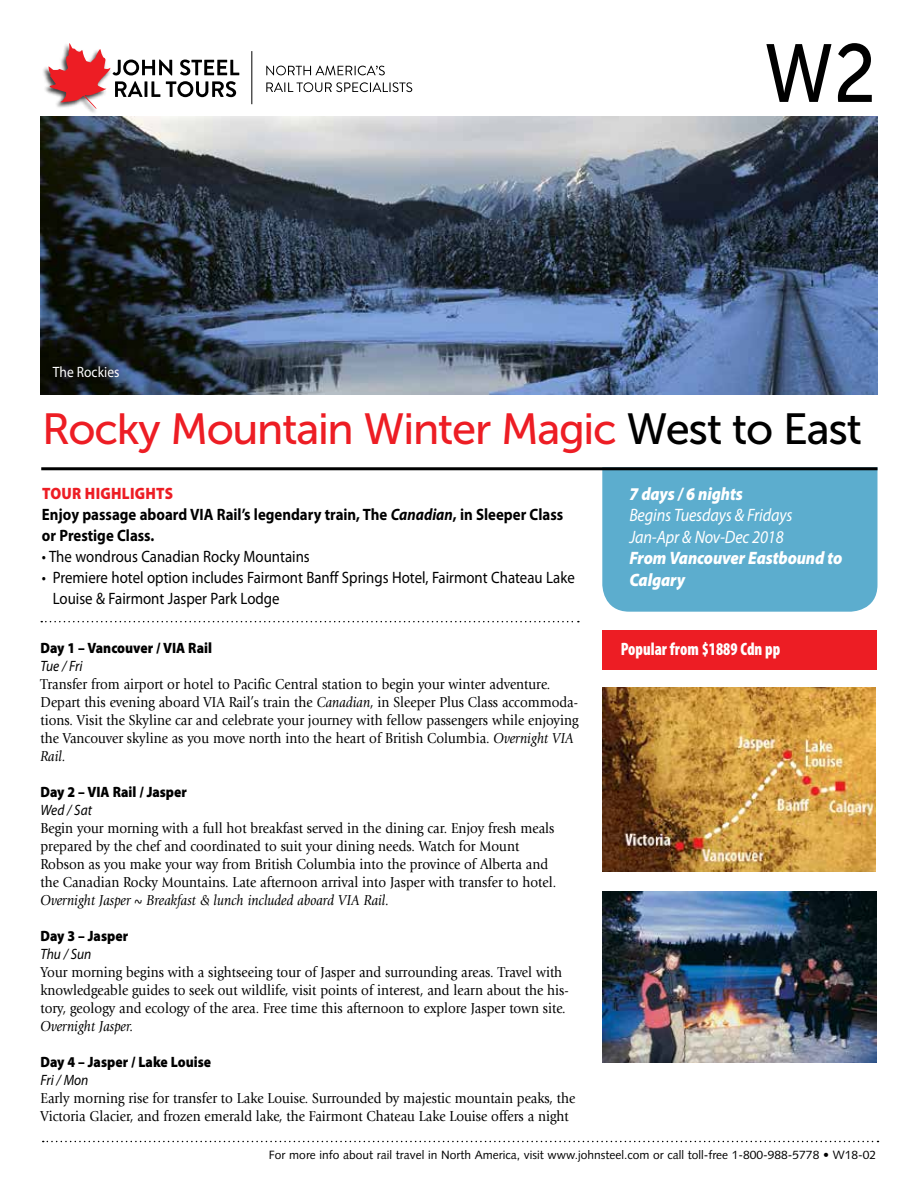
<style>
.page{position:relative;width:918px;height:1188px;background:#fff}
.page>*{position:absolute;margin:0;border:0;box-sizing:border-box;transform-origin:0 0}
.t1{font:81.9px "Museo Sans 500";color:#000;scale:.9 1}
.t2{font:43.5px "Museo Sans 500";letter-spacing:-.03em;color:#ed1d24}
.t3{font:italic 900 18px/21.6px "Myriad Pro";letter-spacing:-.01em;color:#fff;scale:.9 1}
.t4{font:italic 18px/21.6px "Myriad Pro";letter-spacing:-.01em;color:#fff;scale:.9 1}
.t5{font:900 condensed 18px "Myriad Pro";color:#fff;scale:.9 1}
.t6{font:16.5px/21px "Myriad Pro";color:#000;scale:.9 1}
.t7{font:700 16.5px/21px "Myriad Pro";color:#000;scale:.9 1}
.t8{font:15px/18px "Giovanni";color:#000;scale:.9 1}
.t9{font:900 15px "Myriad Pro";color:#000;scale:.9 1}
.t10{font:italic 15px "Giovanni";color:#000;scale:.9 1}
.t11{font:italic 15px "Myriad Pro";color:#000;scale:.9 1}
.t12{font:15px "Myriad Pro";color:#fff;scale:.9 1}
.t13{font:12px "Syntax";color:#000}
.s1{color:#000}
.s2{font-weight:900;color:#ed1d24}
.s3{font-style:italic}
</style>
<div class="page">
<div style="left:602px;top:470px;width:276px;height:142px;background:#5cadce"></div>
<img style="left:40px;top:117px;width:838px;height:277px">
<img style="left:602px;top:687px;width:274px;height:185px">
<svg style="left:43px;top:1141px;width:836px;height:1px"></svg>
<hr style="left:41px;top:467px;width:837px;height:3px;background:#000">
<svg style="left:41px;top:621px;width:538px;height:1px"></svg>
<div style="left:602px;top:631px;width:275px;height:39px;background:#ed1d24"></div>
<img style="left:602px;top:892px;width:275px;height:171px">
<svg style="left:266px;top:66px;width:119px;height:9px"></svg>
<svg style="left:266px;top:82px;width:146px;height:10px"></svg>
<hr style="left:251px;top:51px;width:1px;height:53px;background:#000">
<img style="left:40px;top:66px;width:73px;height:51px">
<svg style="left:49px;top:43px;width:190px;height:66px"></svg>
<div style="left:46px;top:359px;width:81px;height:26px;background:#000;opacity:.75"></div>
<p class="t12" style="left:53px;top:363px;width:76px">The Rockies</p>
<h1 class="t1" style="left:764px;top:29px;width:126px">W2</h1>
<h2 class="t2" style="left:42px;top:405px;width:822px">Rocky Mountain Winter Magic <span class="s1">West to East</span></h2>
<p class="t3" style="left:629px;top:483px;width:128px">7 days / 6 nights</p>
<p class="t4" style="left:629px;top:504px;width:183px">Begins Tuesdays &amp; Fridays<br>Jan-Apr &amp; Nov-Dec 2018</p>
<p class="t3" style="left:629px;top:548px;width:238px">From Vancouver Eastbound to<br>Calgary</p>
<p class="t7" style="left:42px;top:482px;width:581px"><span class="s2">TOUR HIGHLIGHTS<br></span>Enjoy passage aboard VIA Rail’s legendary train, The <span class="s3">Canadian</span>, in Sleeper Class or Prestige Class.</p>
<p class="t6" style="left:42px;top:545px;width:299px">• The wondrous Canadian Rocky Mountains</p>
<p class="t6" style="left:53px;top:566px;width:582px;text-indent:-11px">• Premiere hotel option includes Fairmont Banff Springs Hotel, Fairmont Chateau Lake<br>Louise &amp; Fairmont Jasper Park Lodge</p>
<p class="t9" style="left:40px;top:640px;width:192px">Day 1 – Vancouver / VIA Rail</p>
<p class="t5" style="left:621px;top:638px;width:179px">Popular from $1889 Cdn pp</p>
<p class="t11" style="left:40px;top:657px;width:48px">Tue / Fri</p>
<p class="t8" style="left:40px;top:675px;width:599px">Transfer from airport or hotel to Pacific Central station to begin your winter adventure.<br>Depart this evening aboard VIA Rail’s train the <span class="s3">Canadian</span>, in Sleeper Plus Class accommoda&shy;tions. Visit the Skyline car and celebrate your journey with fellow passengers while enjoying the Vancouver skyline as you move north into the heart of British Columbia. <span class="s3">Overnight VIA Rail.</span></p>
<p class="t9" style="left:40px;top:784px;width:164px">Day 2 – VIA Rail / Jasper</p>
<p class="t11" style="left:40px;top:801px;width:59px">Wed / Sat</p>
<p class="t8" style="left:40px;top:819px;width:575px">Begin your morning with a full hot breakfast served in the dining car. Enjoy fresh meals prepared by the chef and coordinated to suit your dining needs. Watch for Mount Robson as you make your way from British Columbia into the province of Alberta and the Canadian Rocky Mountains. Late afternoon arrival into Jasper with transfer to hotel.</p>
<p class="t10" style="left:40px;top:892px;width:389px">Overnight Jasper ~ Breakfast &amp; lunch included aboard VIA Rail.</p>
<p class="t9" style="left:40px;top:928px;width:99px">Day 3 – Jasper</p>
<p class="t11" style="left:40px;top:945px;width:58px">Thu / Sun</p>
<p class="t8" style="left:40px;top:963px;width:588px">Your morning begins with a sightseeing tour of Jasper and surrounding areas. Travel with knowledgeable guides to seek out wildlife, visit points of interest, and learn about the his&shy;tory, geology and ecology of the area. Free time this afternoon to explore Jasper town site.</p>
<p class="t10" style="left:40px;top:1018px;width:105px">Overnight Jasper.</p>
<p class="t9" style="left:40px;top:1054px;width:191px">Day 4 – Jasper / Lake Louise</p>
<p class="t11" style="left:40px;top:1071px;width:55px">Fri / Mon</p>
<p class="t8" style="left:40px;top:1089px;width:596px">Early morning rise for transfer to Lake Louise. Surrounded by majestic mountain peaks, the<br>Victoria Glacier, and frozen emerald lake, the Fairmont Chateau Lake Louise offers a night</p>
<p class="t13" style="left:269px;top:1148px;width:609px">For more info about rail travel in North America, visit www.johnsteel.com or call toll-free 1-800-988-5778 • W18-02</p>
</div>
